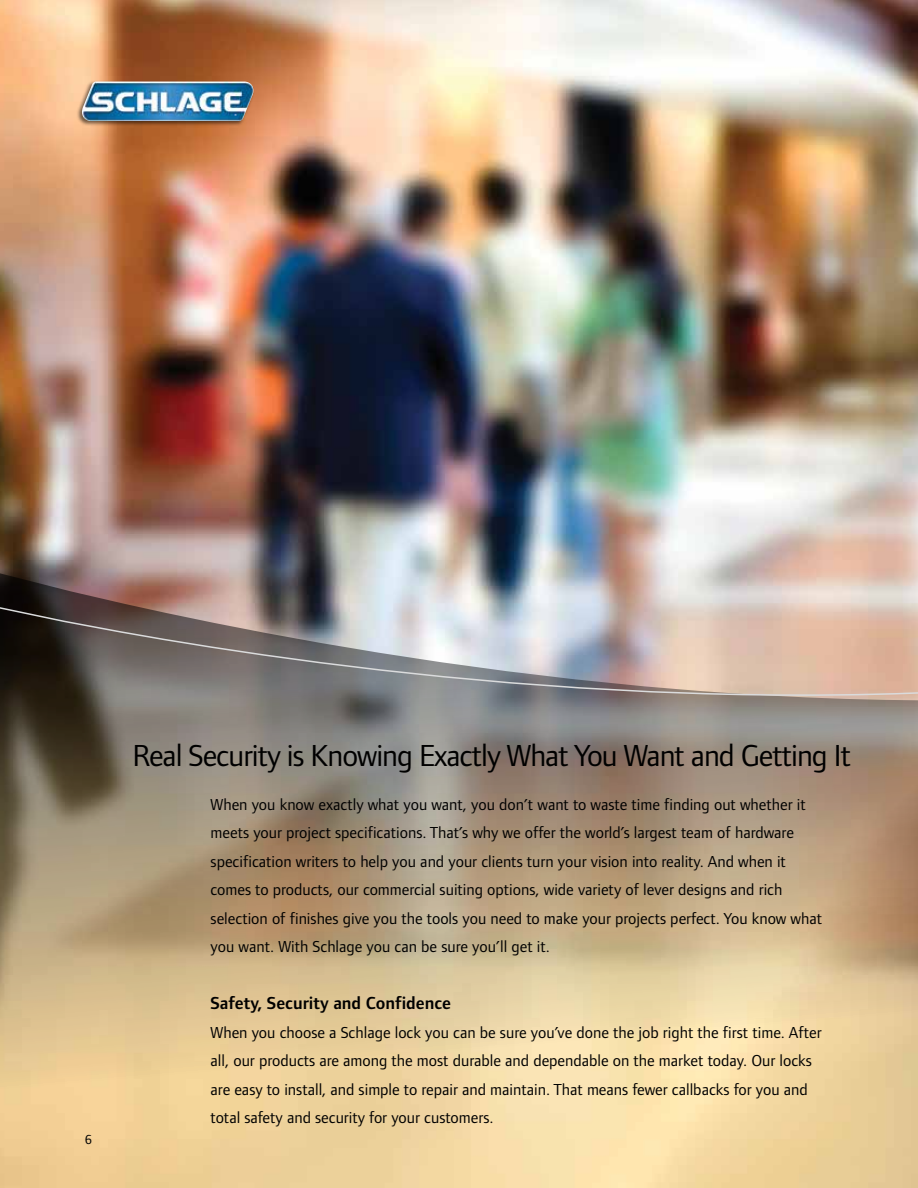
<style>
.page{position:relative;width:918px;height:1188px;background:#fff}
.page>*{position:absolute;margin:0;border:0;box-sizing:border-box;transform-origin:0 0}
.t1{font:31.5px "Foundry Form Sans";letter-spacing:-.03em;color:#000}
.t2{font:600 18px "Foundry Form Sans";color:#000}
.t3{font:16.5px/28.5px "Foundry Form Sans";color:#000}
.t4{font:13.5px "Foundry Form Sans";color:#000}
.t5{font:6px "Foundry Form Sans";color:#fff}
</style>
<div class="page">
<img style="left:0;top:0;width:918px;height:404px">
<svg style="left:0;top:909px;width:918px;height:279px;background:#e4ca98"></svg>
<img style="left:0;top:404px;width:918px;height:505px">
<div style="left:76px;top:80px;width:179px;height:47px;background:#000;opacity:.55"></div>
<img style="left:82px;top:82px;width:171px;height:39px">
<p class="t5" style="left:235px;top:112px;width:4px">®</p>
<p class="t4" style="left:85px;top:1132px;width:8px">6</p>
<h1 class="t1" style="left:133px;top:738px;width:720px">Real Security is Knowing Exactly What You Want and Getting It</h1>
<p class="t3" style="left:211px;top:790px;width:613px">When you know exactly what you want, you don’t want to waste time finding out whether it meets your project specifications. That’s why we offer the world’s largest team of hardware specification writers to help you and your clients turn your vision into reality. And when it comes to products, our commercial suiting options, wide variety of lever designs and rich selection of finishes give you the tools you need to make your projects perfect. You know what you want. With Schlage you can be sure you’ll get it.</p>
<p class="t2" style="left:211px;top:993px;width:242px">Safety, Security and Confidence</p>
<p class="t3" style="left:211px;top:1018px;width:613px">When you choose a Schlage lock you can be sure you’ve done the job right the first time. After all, our products are among the most durable and dependable on the market today. Our locks are easy to install, and simple to repair and maintain. That means fewer callbacks for you and total safety and security for your customers.</p>
</div>
